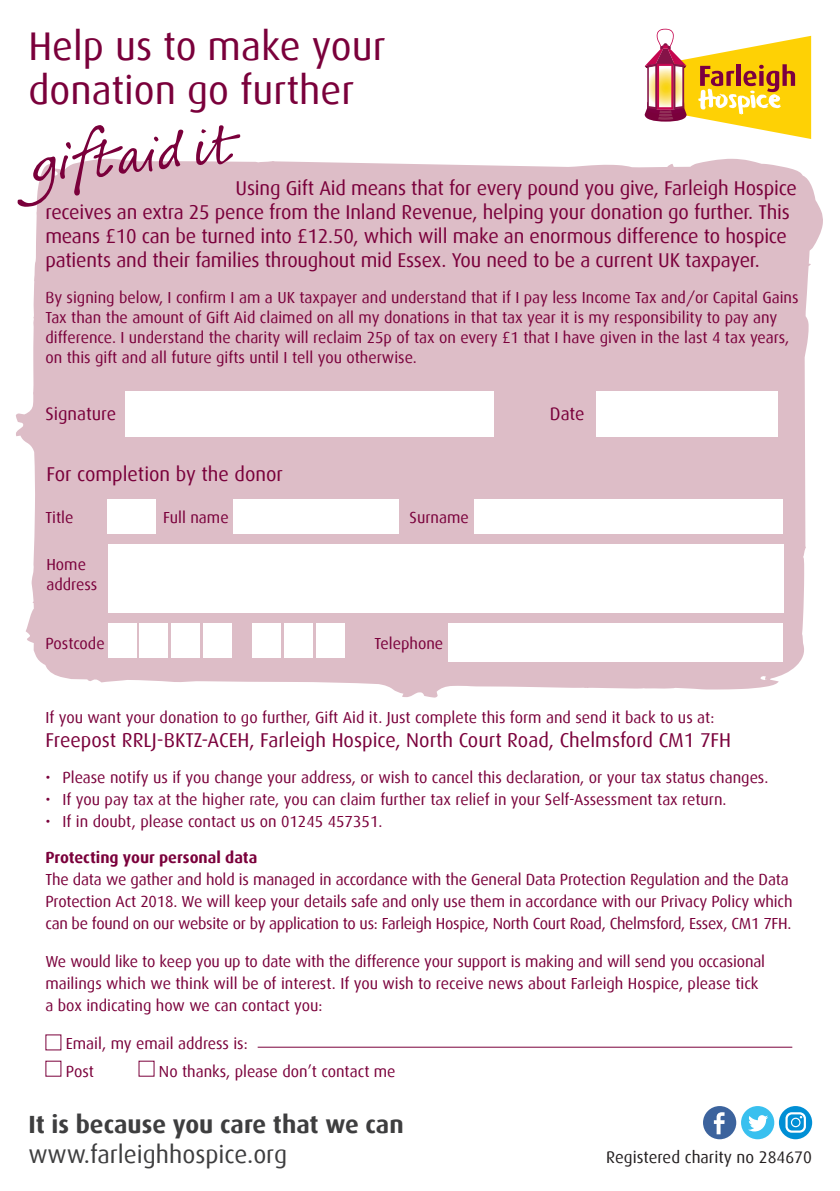
<style>
.page{position:relative;width:840px;height:1191px;background:#fff}
.page>*{position:absolute;margin:0;border:0;box-sizing:border-box;transform-origin:0 0}
.t1{font:40px/44px "Dax";color:#7a003b}
.t2{font:700 24.8px "Dax";color:#3e3e3f}
.t3{font:24.8px "Dax";color:#3e3e3f}
.t4{font:20px/24px "Dax";letter-spacing:-.01em;color:#7a003b}
.t5{font:18px "Dax";color:#7a003b}
.t6{font:16.8px "Dax";color:#231f20}
.t7{font:16px/20px "Dax";color:#7a003b}
.t8{font:700 16px "Dax";color:#7a003b}
</style>
<div class="page">
<svg style="left:644px;top:29px;width:166px;height:110px"></svg>
<svg style="left:16px;top:159px;width:806px;height:539px;background:#e0c3cc"></svg>
<svg style="left:196px;top:125px;width:44px;height:41px"></svg>
<svg style="left:17px;top:125px;width:166px;height:82px"></svg>
<div style="left:125px;top:391px;width:368px;height:46px;background:#fff"></div>
<div style="left:108px;top:499px;width:48px;height:34px;background:#fff"></div>
<div style="left:108px;top:544px;width:674px;height:68px;background:#fff"></div>
<div style="left:448px;top:623px;width:334px;height:38px;background:#fff"></div>
<div style="left:108px;top:623px;width:28px;height:34px;background:#fff"></div>
<div style="left:140px;top:623px;width:28px;height:34px;background:#fff"></div>
<div style="left:252px;top:623px;width:29px;height:34px;background:#fff"></div>
<div style="left:172px;top:623px;width:28px;height:34px;background:#fff"></div>
<div style="left:284px;top:623px;width:29px;height:34px;background:#fff"></div>
<div style="left:203px;top:623px;width:29px;height:34px;background:#fff"></div>
<div style="left:316px;top:623px;width:28px;height:34px;background:#fff"></div>
<div style="left:233px;top:499px;width:165px;height:34px;background:#fff"></div>
<div style="left:474px;top:499px;width:308px;height:34px;background:#fff"></div>
<div style="left:595px;top:391px;width:182px;height:46px;background:#fff"></div>
<hr style="left:257px;top:1046px;width:534px;height:1px;background:#7a003b">
<svg style="left:703px;top:1106px;width:108px;height:33px"></svg>
<h1 class="t1" style="left:28px;top:24px;width:358px">Help us to make your donation go further</h1>
<p class="t4" style="left:45px;top:176px;width:752px;text-indent:190px">Using Gift Aid means that for every pound you give, Farleigh Hospice receives an extra 25 pence from the Inland Revenue, helping your donation go further. This means £10 can be turned into £12.50, which will make an enormous difference to hospice patients and their families throughout mid Essex. You need to be a current UK taxpayer.</p>
<p class="t7" style="left:45px;top:288px;width:754px">By signing below, I confirm I am a UK taxpayer and understand that if I pay less Income Tax and/or Capital Gains Tax than the amount of Gift Aid claimed on all my donations in that tax year it is my responsibility to pay any difference. I understand the charity will reclaim 25p of tax on every £1 that I have given in the last 4 tax years, on this gift and all future gifts until I tell you otherwise.</p>
<p class="t5" style="left:45px;top:404px;width:72px">Signature</p>
<p class="t5" style="left:549px;top:404px;width:36px">Date</p>
<p class="t4" style="left:46px;top:462px;width:238px">For completion by the donor</p>
<p class="t7" style="left:45px;top:508px;width:30px">Title</p>
<p class="t7" style="left:46px;top:554px;width:52px">Home address</p>
<p class="t7" style="left:163px;top:508px;width:67px">Full name</p>
<p class="t7" style="left:409px;top:508px;width:61px">Surname</p>
<p class="t7" style="left:45px;top:633px;width:61px">Postcode</p>
<p class="t7" style="left:374px;top:633px;width:70px">Telephone</p>
<p class="t7" style="left:45px;top:708px;width:670px">If you want your donation to go further, Gift Aid it. Just complete this form and send it back to us at:</p>
<p class="t4" style="left:45px;top:728px;width:687px">Freepost RRLJ-BKTZ-ACEH, Farleigh Hospice, North Court Road, Chelmsford CM1 7FH</p>
<p class="t7" style="left:45px;top:767px;width:724px">• Please notify us if you change your address, or wish to cancel this declaration, or your tax status changes.</p>
<p class="t7" style="left:45px;top:789px;width:682px">• If you pay tax at the higher rate, you can claim further tax relief in your Self-Assessment tax return.</p>
<p class="t7" style="left:45px;top:811px;width:338px">• If in doubt, please contact us on 01245 457351.</p>
<p class="t8" style="left:45px;top:848px;width:213px">Protecting your personal data</p>
<p class="t7" style="left:45px;top:869px;width:748px;line-height:22px">The data we gather and hold is managed in accordance with the General Data Protection Regulation and the Data<br>Protection Act 2018. We will keep your details safe and only use them in accordance with our Privacy Policy which can be found on our website or by application to us: Farleigh Hospice, North Court Road, Chelmsford, Essex, CM1 7FH.</p>
<p class="t7" style="left:45px;top:951px;width:720px;line-height:22px">We would like to keep you up to date with the difference your support is making and will send you occasional mailings which we think will be of interest. If you wish to receive news about Farleigh Hospice, please tick a box indicating how we can contact you:</p>
<p class="t7" style="left:66px;top:1029px;width:183px;line-height:27.6px">Email, my email address is:<br>Post</p>
<p class="t7" style="left:159px;top:1061px;width:238px">No thanks, please don’t contact me</p>
<h2 class="t2" style="left:28px;top:1110px;width:376px">It is because you care that we can</h2>
<h2 class="t3" style="left:28px;top:1141px;width:260px">www.farleighhospice.org</h2>
<p class="t6" style="left:606px;top:1148px;width:207px">Registered charity no 284670</p>
</div>
